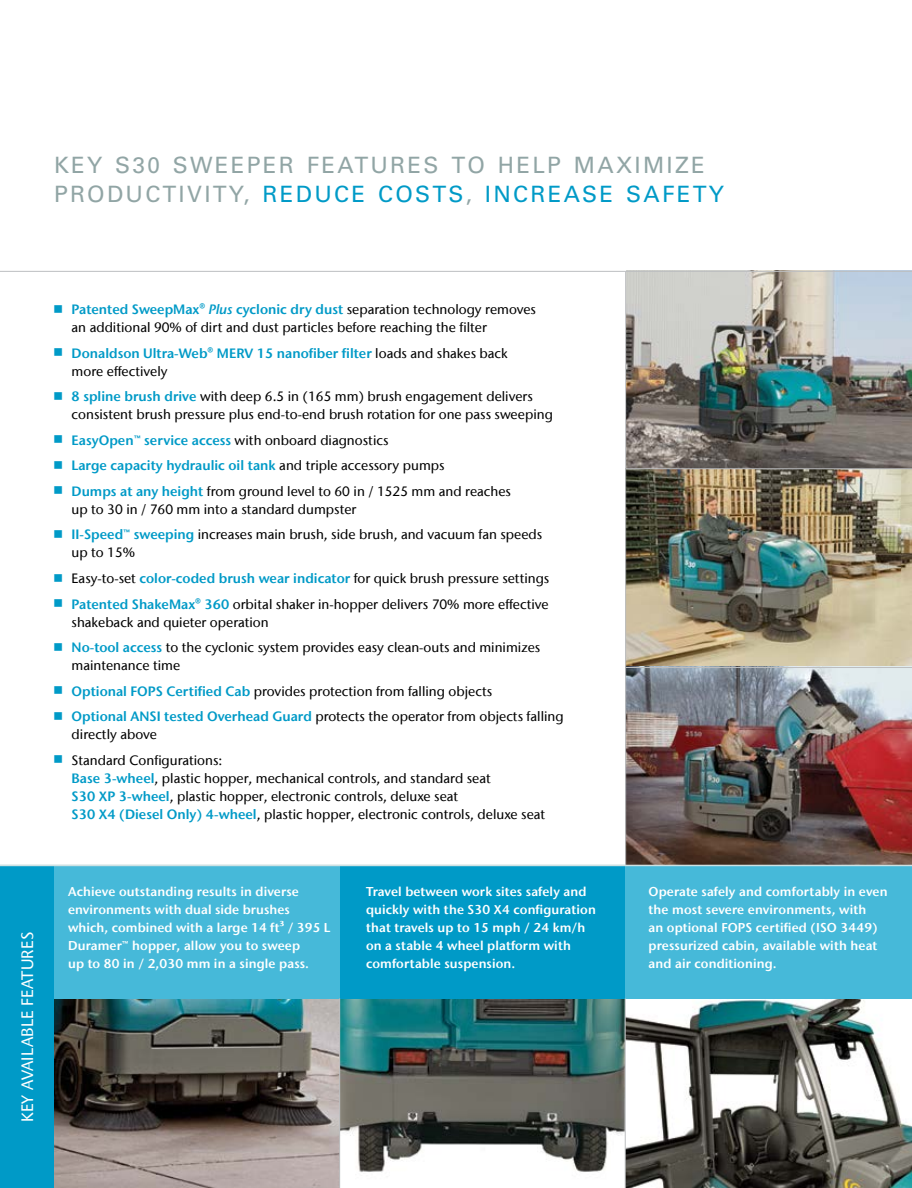
<style>
.page{position:relative;width:912px;height:1188px;background:#fff}
.page>*{position:absolute;margin:0;border:0;box-sizing:border-box;transform-origin:0 0}
.t1{font:22.5px/30px "Univers";letter-spacing:.1em;color:#91a5a5}
.t2{font:500 16.5px "Stone Sans IIITC Com";letter-spacing:.01em;color:#fff}
.t3{font:500 13.5px/25.5px "Stone Sans IIITC Com";color:#000}
.t4{font:600 13.5px/18px "Stone Sans IIITC Com";color:#009ac7}
.t5{font:600 12.75px/18px "Stone Sans IIITC Com";letter-spacing:.01em;color:#fff}
.s1{color:#009ac7}
.s2{font-weight:600;color:#009ac7}
.s3{font-weight:600;font-style:italic;color:#009ac7}
.s4{font-weight:500;color:#000}
</style>
<div class="page">
<img style="left:626px;top:272px;width:285px;height:593px">
<hr style="left:625px;top:468px;width:286px;height:1px;background:#bcbec0">
<hr style="left:625px;top:667px;width:286px;height:1px;background:#bcbec0">
<div style="left:0;top:866px;width:54px;height:322px;background:#009ac7"></div>
<hr style="left:0;top:271px;width:911px;height:1px;background:#bcbec0">
<hr style="left:625px;top:272px;width:1px;height:594px;background:#bcbec0">
<div style="left:54px;top:866px;width:286px;height:133px;background:#46b9d9"></div>
<div style="left:340px;top:866px;width:286px;height:133px;background:#009ac7"></div>
<div style="left:625px;top:866px;width:286px;height:133px;background:#46b9d9"></div>
<img style="left:54px;top:999px;width:857px;height:189px">
<hr style="left:0;top:865px;width:911px;height:1px;background:#cde1e3">
<hr style="left:624px;top:998px;width:1px;height:190px;background:#bcbec0">
<hr style="left:339px;top:998px;width:1px;height:190px;background:#bcbec0">
<h1 class="t1" style="left:54px;top:150px;width:671px">KEY S30 SWEEPER FEATURES TO HELP MAXIMIZE<br>PRODUCTIVITY, <span class="s1">REDUCE COSTS</span>, <span class="s1">INCREASE SAFETY</span></h1>
<p class="t2" style="left:17px;top:1122px;width:192px;rotate:-90deg">KEY AVAILABLE FEATURES</p>
<p class="t3" style="left:72px;top:300px;width:466px;line-height:18px"><span class="s2">Patented SweepMax®</span> <span class="s3">Plus</span> <span class="s2">cyclonic dry dust</span> separation technology removes an additional 90% of dirt and dust particles before reaching the filter</p>
<p class="t4" style="left:72px;top:344px;width:437px">Donaldson Ultra-Web® MERV 15 nanofiber filter <span class="s4">loads and shakes back more effectively</span></p>
<p class="t3" style="left:72px;top:387px;width:482px;line-height:18px"><span class="s2">8 spline brush drive</span> with deep 6.5 in (165 mm) brush engagement delivers consistent brush pressure plus end-to-end brush rotation for one pass sweeping</p>
<p class="t3" style="left:72px;top:427px;width:441px"><span class="s2">EasyOpen™ service access</span> with onboard diagnostics<br><span class="s2">Large capacity hydraulic oil tank</span> and triple accessory pumps<br><span class="s2">Dumps at any height</span> from ground level to 60 in / 1525 mm and reaches</p>
<p class="t3" style="left:72px;top:496px;width:472px">up to 30 in / 760 mm into a standard dumpster<br><span class="s2">II-Speed™ sweeping</span> increases main brush, side brush, and vacuum fan speeds</p>
<p class="t3" style="left:72px;top:540px;width:479px">up to 15%<br>Easy-to-set <span class="s2">color-coded brush wear indicator</span> for quick brush pressure settings<br><span class="s2">Patented ShakeMax® 360</span> orbital shaker in-hopper delivers 70% more effective</p>
<p class="t3" style="left:72px;top:609px;width:470px">shakeback and quieter operation<br><span class="s2">No-tool access</span> to the cyclonic system provides easy clean-outs and minimizes</p>
<p class="t3" style="left:72px;top:653px;width:493px">maintenance time<br><span class="s2">Optional FOPS Certified Cab</span> provides protection from falling objects<br><span class="s2">Optional ANSI tested Overhead Guard</span> protects the operator from objects falling</p>
<p class="t3" style="left:72px;top:722px;width:152px">directly above<br>Standard Configurations:</p>
<p class="t3" style="left:72px;top:769px;width:475px;line-height:18px"><span class="s2">Base 3-wheel</span>, plastic hopper, mechanical controls, and standard seat<br><span class="s2">S30 XP 3-wheel</span>, plastic hopper, electronic controls, deluxe seat<br><span class="s2">S30 X4 (Diesel Only) 4-wheel</span>, plastic hopper, electronic controls, deluxe seat</p>
<p class="t5" style="left:68px;top:882px;width:264px">Achieve outstanding results in diverse environments with dual side brushes which, combined with a large 14 ft³ / 395 L Duramer™ hopper, allow you to sweep<br>up to 80 in / 2,030 mm in a single pass.</p>
<p class="t5" style="left:366px;top:882px;width:231px">Travel between work sites safely and quickly with the S30 X4 configuration that travels up to 15 mph / 24 km/h on a stable 4 wheel platform with comfortable suspension.</p>
<p class="t5" style="left:648px;top:882px;width:240px">Operate safely and comfortably in even the most severe environments, with<br>an optional FOPS certified (ISO 3449) pressurized cabin, available with heat and air conditioning.</p>
</div>
